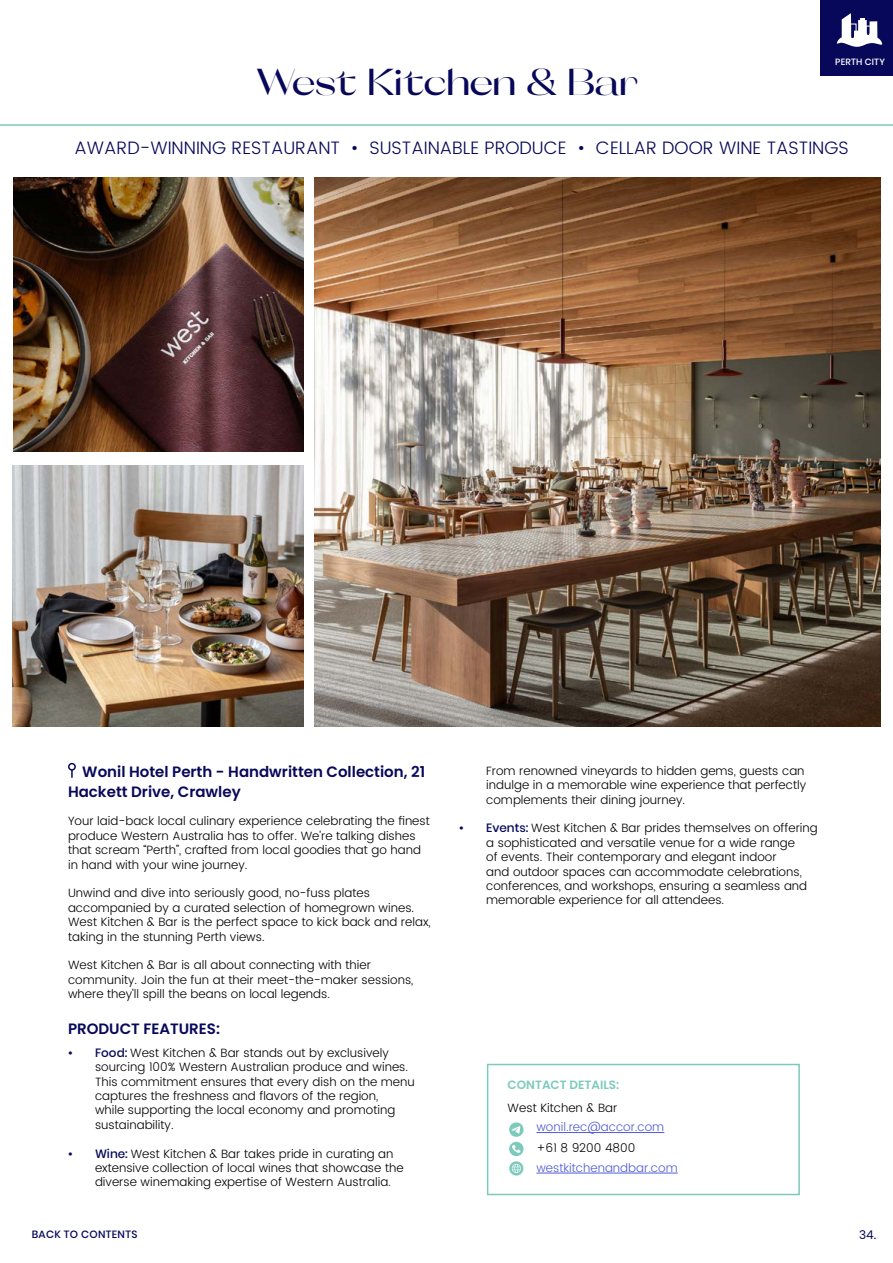
<style>
.page{position:relative;width:893px;height:1263px;background:#fff}
.page>*{position:absolute;margin:0;border:0;box-sizing:border-box;transform-origin:0 0}
.t1{font:500 expanded 37.5px "Orelo";color:#08085a}
.t2{font:300 18px "Poppins";color:#080859}
.t3{font:600 15px/19.5px "Poppins";color:#08085a}
.t4{font:300 12px/14.4px "Poppins";color:#000}
.t5{font:300 12px "Poppins";color:#4f5cd6}
.t6{font:600 12px "Poppins";color:#7dcabc}
.t7{font:12px "Poppins";color:#05085a}
.t8{font:500 10.5px "Poppins";letter-spacing:.03em;color:#05085a}
.t9{font:500 9px "Poppins";letter-spacing:.02em;color:#fff}
.s1{font-weight:500;color:#05085a}
</style>
<div class="page">
<div style="left:487px;top:1064px;width:313px;height:131px;border:2px solid #7dcabc"></div>
<hr style="left:536px;top:1132px;width:128px;height:1px;background:#4f5cd6">
<hr style="left:536px;top:1173px;width:142px;height:1px;background:#4f5cd6">
<svg style="left:509px;top:1122px;width:15px;height:53px"></svg>
<div style="left:68px;top:763px;width:8px;height:8px;border:2px solid #08085a;border-radius:50%"></div>
<svg style="left:71px;top:769px;width:2px;height:9px"></svg>
<div style="left:820px;top:0;width:73px;height:76px;background:#08085a"></div>
<hr style="left:0;top:124px;width:893px;height:2px;background:#7dcabc">
<img style="left:14px;top:177px;width:289px;height:275px">
<img style="left:12px;top:466px;width:291px;height:261px">
<img style="left:315px;top:177px;width:565px;height:550px">
<svg style="left:837px;top:13px;width:45px;height:34px"></svg>
<h1 class="t1" style="left:256px;top:61px;width:383px">West Kitchen &amp; Bar</h1>
<p class="t9" style="left:835px;top:57px;width:51px">PERTH CITY</p>
<h2 class="t2" style="left:75px;top:135px;width:776px">AWARD-WINNING RESTAURANT • SUSTAINABLE PRODUCE • CELLAR DOOR WINE TASTINGS</h2>
<p class="t3" style="left:68px;top:762px;width:359px;text-indent:14px">Wonil Hotel Perth - Handwritten Collection, 21<br>Hackett Drive, Crawley</p>
<p class="t4" style="left:68px;top:814px;width:363px">Your laid-back local culinary experience celebrating the finest produce Western Australia has to offer. We’re talking dishes that scream “Perth”, crafted from local goodies that go hand in hand with your wine journey.</p>
<p class="t4" style="left:68px;top:886px;width:364px">Unwind and dive into seriously good, no-fuss plates accompanied by a curated selection of homegrown wines.<br>West Kitchen &amp; Bar is the perfect space to kick back and relax, taking in the stunning Perth views.</p>
<p class="t4" style="left:68px;top:958px;width:347px">West Kitchen &amp; Bar is all about connecting with thier community. Join the fun at their meet-the-maker sessions, where they’ll spill the beans on local legends.</p>
<p class="t3" style="left:68px;top:1019px;width:153px">PRODUCT FEATURES:</p>
<p class="t4" style="left:95px;top:1046px;width:321px;text-indent:-27px"><span class="s1">• Food:</span> West Kitchen &amp; Bar stands out by exclusively sourcing 100% Western Australian produce and wines.<br>This commitment ensures that every dish on the menu captures the freshness and flavors of the region,<br>while supporting the local economy and promoting sustainability.</p>
<p class="t4" style="left:95px;top:1146px;width:310px;text-indent:-27px"><span class="s1">• Wine:</span> West Kitchen &amp; Bar takes pride in curating an extensive collection of local wines that showcase the diverse winemaking expertise of Western Australia.</p>
<p class="t4" style="left:486px;top:764px;width:321px">From renowned vineyards to hidden gems, guests can indulge in a memorable wine experience that perfectly complements their dining journey.</p>
<p class="t4" style="left:486px;top:821px;width:333px;text-indent:-27px"><span class="s1">• Events:</span> West Kitchen &amp; Bar prides themselves on offering a sophisticated and versatile venue for a wide range<br>of events. Their contemporary and elegant indoor<br>and outdoor spaces can accommodate celebrations, conferences, and workshops, ensuring a seamless and memorable experience for all attendees.</p>
<p class="t6" style="left:508px;top:1078px;width:113px">CONTACT DETAILS:</p>
<p class="t4" style="left:508px;top:1100px;width:111px">West Kitchen &amp; Bar</p>
<p class="t5" style="left:536px;top:1118px;width:129px">wonil.rec@accor.com</p>
<p class="t4" style="left:536px;top:1141px;width:100px">+61 8 9200 4800</p>
<p class="t5" style="left:536px;top:1159px;width:143px">westkitchenandbar.com</p>
<p class="t8" style="left:32px;top:1228px;width:107px">BACK TO CONTENTS</p>
<p class="t7" style="left:859px;top:1228px;width:19px">34.</p>
</div>
